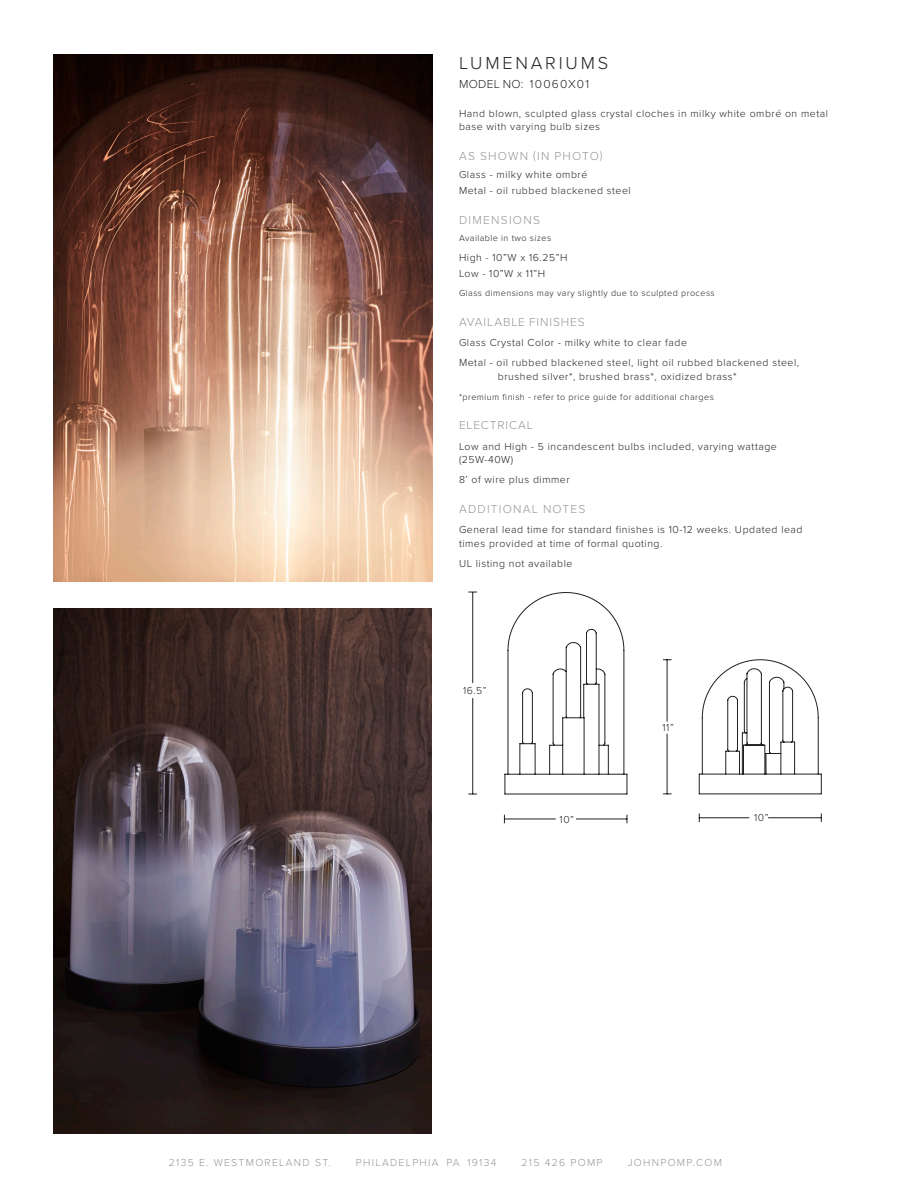
<style>
.page{position:relative;width:918px;height:1188px;background:#fff}
.page>*{position:absolute;margin:0;border:0;box-sizing:border-box;transform-origin:0 0}
.t1{font:300 18px "Proxima Nova";letter-spacing:.16em;color:#231f20}
.SUB_HEAD{font:300 12px "Proxima Nova";letter-spacing:.105em;color:#959598}
.BODY_COPY_1{font:300 12px "Proxima Nova";letter-spacing:.075em;color:#959598}
.t2{font:300 12px "Proxima Nova";letter-spacing:.075em;color:#231f20}
.BODY_COPY_1-2{font:300 10.5px/13.5px "Proxima Nova";letter-spacing:.05em;color:#231f20}
.t3{font:300 10.5px "Proxima Nova";letter-spacing:.12em;color:#959598}
.BOLD_SUB_HEAD{font:300 10.5px "Proxima Nova";letter-spacing:.05em;color:#231f20}
.BODY_COPY_1-3{font:300 9px "Proxima Nova";letter-spacing:.05em;color:#231f20}
</style>
<div class="page">
<img style="left:54px;top:608px;width:378px;height:526px">
<img style="left:54px;top:55px;width:378px;height:526px">
<svg style="left:468px;top:591px;width:354px;height:233px"></svg>
<p class="t1" style="left:459px;top:50px;width:151px">LUMENARIUMS</p>
<p class="t2" style="left:459px;top:75px;width:132px">MODEL NO: 10060X01</p>
<p class="BODY_COPY_1-2" style="left:459px;top:106px;width:371px">Hand blown, sculpted glass crystal cloches in milky white ombré on metal base with varying bulb sizes</p>
<p class="SUB_HEAD" style="left:459px;top:147px;width:145px">AS SHOWN (IN PHOTO)</p>
<p class="BODY_COPY_1-2" style="left:459px;top:167px;width:130px">Glass - milky white ombré</p>
<p class="BODY_COPY_1-2" style="left:459px;top:183px;width:173px">Metal - oil rubbed blackened steel</p>
<p class="SUB_HEAD" style="left:459px;top:211px;width:82px">DIMENSIONS</p>
<p class="BODY_COPY_1-3" style="left:459px;top:231px;width:94px">Available in two sizes</p>
<p class="BODY_COPY_1-2" style="left:459px;top:250px;width:110px">High - 10”W x 16.25”H</p>
<p class="BODY_COPY_1-2" style="left:459px;top:266px;width:88px">Low - 10”W x 11”H</p>
<p class="BODY_COPY_1-3" style="left:459px;top:286px;width:257px">Glass dimensions may vary slightly due to sculpted process</p>
<p class="BODY_COPY_1" style="left:459px;top:313px;width:127px">AVAILABLE FINISHES</p>
<p class="BODY_COPY_1-2" style="left:459px;top:335px;width:230px">Glass Crystal Color - milky white to clear fade</p>
<p class="BODY_COPY_1-2" style="left:498px;top:355px;width:303px;text-indent:-39px">Metal - oil rubbed blackened steel, light oil rubbed blackened steel, brushed silver*, brushed brass*, oxidized brass*</p>
<p class="BODY_COPY_1-3" style="left:459px;top:390px;width:256px">*premium finish - refer to price guide for additional charges</p>
<p class="BODY_COPY_1" style="left:459px;top:416px;width:75px">ELECTRICAL</p>
<p class="BODY_COPY_1-2" style="left:459px;top:439px;width:319px">Low and High - 5 incandescent bulbs included, varying wattage (25W-40W)</p>
<p class="BODY_COPY_1-2" style="left:459px;top:472px;width:112px">8’ of wire plus dimmer</p>
<p class="SUB_HEAD" style="left:459px;top:500px;width:128px">ADDITIONAL NOTES</p>
<p class="BODY_COPY_1-2" style="left:459px;top:523px;width:345px">General lead time for standard finishes is 10-12 weeks. Updated lead times provided at time of formal quoting.</p>
<p class="BODY_COPY_1-2" style="left:459px;top:556px;width:115px">UL listing not available</p>
<p class="BOLD_SUB_HEAD" style="left:463px;top:683px;width:25px">16.5”</p>
<p class="BOLD_SUB_HEAD" style="left:560px;top:811px;width:16px">10”</p>
<p class="BOLD_SUB_HEAD" style="left:663px;top:719px;width:13px">11”</p>
<p class="BOLD_SUB_HEAD" style="left:754px;top:810px;width:16px">10”</p>
<p class="t3" style="left:169px;top:1154px;width:164px">2135 E. WESTMORELAND ST.</p>
<p class="t3" style="left:356px;top:1154px;width:142px">PHILADELPHIA PA 19134</p>
<p class="t3" style="left:522px;top:1154px;width:82px">215 426 POMP</p>
<p class="t3" style="left:628px;top:1154px;width:96px">JOHNPOMP.COM</p>
</div>
